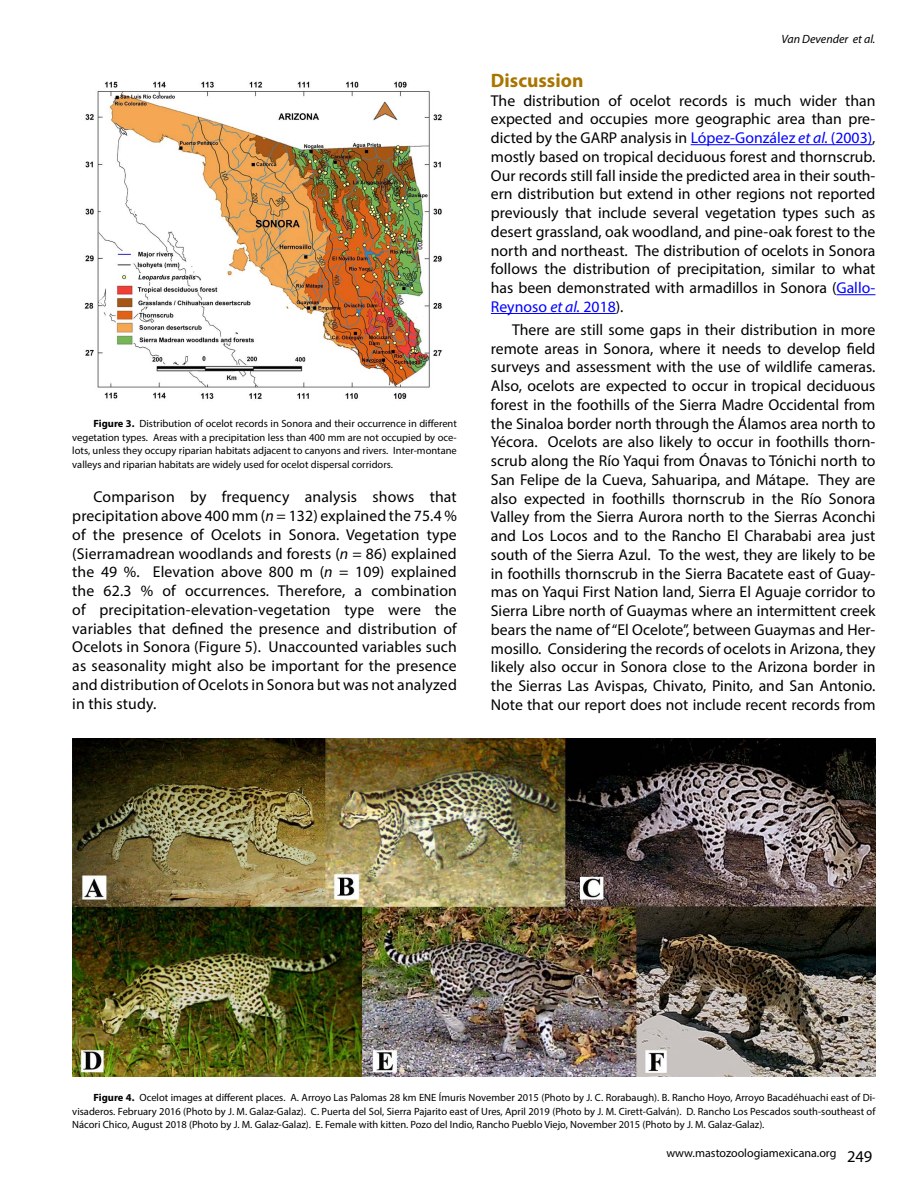
<style>
.page{position:relative;width:918px;height:1188px;background:#fff}
.page>*{position:absolute;margin:0;border:0;box-sizing:border-box;transform-origin:0 0}
.SUBTITULOS_REVISTA{font:700 19.5px "Myriad Pro";color:#a97500}
.TextoGeneral{font:15.75px/18.8px "Myriad Pro";color:#000;text-align:justify}
.t1{font:12px "Myriad Pro";color:#000}
.t2{font:italic 12px "Myriad Pro";color:#000}
.Tex_Fig_yTab{font:10.5px/13.5px "Myriad Pro";color:#000;text-align:justify}
.s1{font-weight:700}
.s2{font-style:italic}
.s3{color:#00f}
.s4{font-style:italic;color:#00f}
.s5{font-size:16.5px}
</style>
<div class="page">
<hr style="left:691px;top:144px;width:181px;height:1px;background:#00f">
<hr style="left:836px;top:294px;width:39px;height:1px;background:#00f">
<hr style="left:491px;top:313px;width:125px;height:1px;background:#00f">
<img style="left:84px;top:81px;width:358px;height:318px">
<img style="left:72px;top:738px;width:803px;height:339px">
<p class="Tex_Fig_yTab" style="left:72px;top:417px;width:386px;text-indent:21px"><span class="s1">Figure 3.</span> Distribution of ocelot records in Sonora and their occurrence in different vegetation types. Areas with a precipitation less than 400 mm are not occupied by oce&shy;lots, unless they occupy riparian habitats adjacent to canyons and rivers. Inter-montane valleys and riparian habitats are widely used for ocelot dispersal corridors.</p>
<p class="TextoGeneral" style="left:72px;top:488px;width:386px;text-indent:21px">Comparison by frequency analysis shows that precipitation above 400 mm (<span class="s2">n</span> = 132) explained the 75.4 % of the presence of Ocelots in Sonora. Vegetation type (Sierramadrean woodlands and forests (<span class="s2">n</span> = 86) explained the 49 %. Elevation above 800 m (<span class="s2">n</span> = 109) explained the 62.3 % of occurrences. Therefore, a combination of precipitation-elevation-vegetation type were the variables that defined the presence and distribution of Ocelots in Sonora (Figure 5). Unaccounted variables such as seasonality might also be important for the presence and distribution of Ocelots in Sonora but was not analyzed in this study.</p>
<p class="t2" style="left:781px;top:32px;width:96px">Van Devender et al.</p>
<p class="SUBTITULOS_REVISTA" style="left:491px;top:68px;width:94px">Discussion</p>
<p class="TextoGeneral" style="left:491px;top:91px;width:386px">The distribution of ocelot records is much wider than expected and occupies more geographic area than pre&shy;dicted by the GARP analysis in <span class="s3">López-González</span> <span class="s4">et al.</span> <span class="s3">(2003)</span>, mostly based on tropical deciduous forest and thornscrub.<br>Our records still fall inside the predicted area in their south&shy;ern distribution but extend in other regions not reported previously that include several vegetation types such as desert grassland, oak woodland, and pine-oak forest to the north and northeast. The distribution of ocelots in Sonora follows the distribution of precipitation, similar to what has been demonstrated with armadillos in Sonora (<span class="s3">Gallo-Reynoso</span> <span class="s4">et al.</span> <span class="s3">2018</span>).</p>
<p class="TextoGeneral" style="left:491px;top:320px;width:386px;text-indent:21px">There are still some gaps in their distribution in more remote areas in Sonora, where it needs to develop field surveys and assessment with the use of wildlife cameras.<br>Also, ocelots are expected to occur in tropical deciduous forest in the foothills of the Sierra Madre Occidental from the Sinaloa border north through the Álamos area north to Yécora. Ocelots are also likely to occur in foothills thorn&shy;scrub along the Río Yaqui from Ónavas to Tónichi north to San Felipe de la Cueva, Sahuaripa, and Mátape. They are also expected in foothills thornscrub in the Río Sonora Valley from the Sierra Aurora north to the Sierras Aconchi and Los Locos and to the Rancho El Charababi area just south of the Sierra Azul. To the west, they are likely to be in foothills thornscrub in the Sierra Bacatete east of Guay&shy;mas on Yaqui First Nation land, Sierra El Aguaje corridor to Sierra Libre north of Guaymas where an intermittent creek bears the name of “El Ocelote”, between Guaymas and Her&shy;mosillo. Considering the records of ocelots in Arizona, they likely also occur in Sonora close to the Arizona border in the Sierras Las Avispas, Chivato, Pinito, and San Antonio.<br>Note that our report does not include recent records from</p>
<p class="Tex_Fig_yTab" style="left:72px;top:1091px;width:805px;text-indent:21px"><span class="s1">Figure 4.</span> Ocelot images at different places. A. Arroyo Las Palomas 28 km ENE Ímuris November 2015 (Photo by J. C. Rorabaugh). B. Rancho Hoyo, Arroyo Bacadéhuachi east of Di&shy;visaderos. February 2016 (Photo by J. M. Galaz-Galaz). C. Puerta del Sol, Sierra Pajarito east of Ures, April 2019 (Photo by J. M. Cirett-Galván). D. Rancho Los Pescados south-southeast of Nácori Chico, August 2018 (Photo by J. M. Galaz-Galaz). E. Female with kitten. Pozo del Indio, Rancho Pueblo Viejo, November 2015 (Photo by J. M. Galaz-Galaz).</p>
<p class="t1" style="left:666px;top:1146px;width:208px">www.mastozoologiamexicana.org <span class="s5">249</span></p>
</div>
